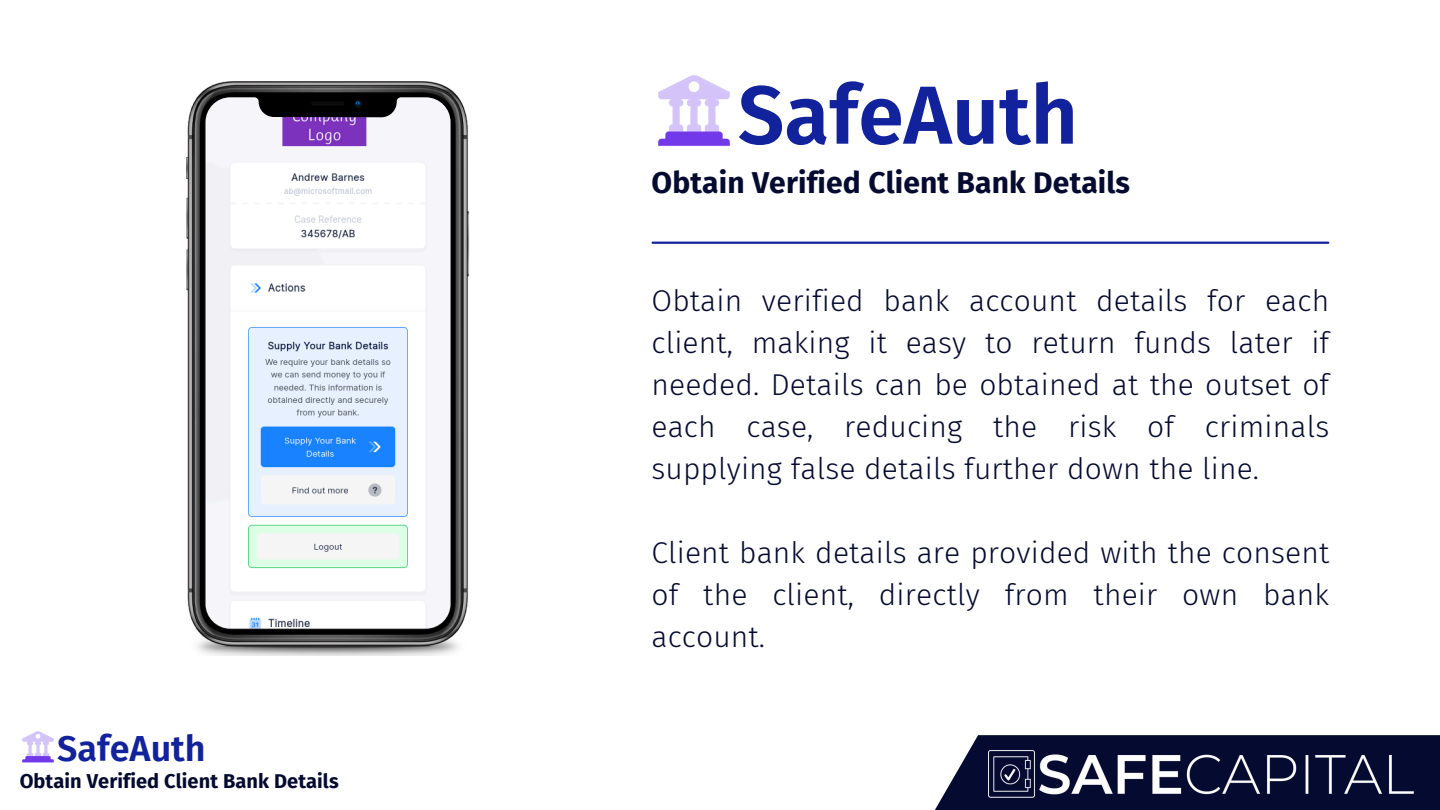
<style>
.page{position:relative;width:1440px;height:810px;background:#fff}
.page>*{position:absolute;margin:0;border:0;box-sizing:border-box;transform-origin:0 0}
.t1{font:600 82.4px "Fira Sans";color:#12229d}
.t2{font:600 35.9px "Fira Sans";color:#12229d}
.t3{font:300 30px/42px "Fira Sans";letter-spacing:.005em;color:#050a30;text-align:justify}
.t4{font:700 30px "Fira Sans";letter-spacing:.005em;color:#050a30}
.t5{font:700 20px "Fira Sans";letter-spacing:.005em;color:#050a30}
</style>
<div class="page">
<img style="left:186px;top:81px;width:283px;height:574px">
<img style="left:206px;top:97px;width:244px;height:532px">
<div style="left:935px;top:735px;width:505px;height:75px;background:#050a30"></div>
<img style="left:989px;top:750px;width:425px;height:48px">
<hr style="left:653px;top:242px;width:675px;height:2px;background:#12229d">
<img style="left:658px;top:75px;width:72px;height:71px">
<img style="left:22px;top:731px;width:32px;height:32px">
<h1 class="t2" style="left:57px;top:728px;width:150px">SafeAuth</h1>
<p class="t5" style="left:20px;top:770px;width:320px">Obtain Verified Client Bank Details</p>
<p class="t1" style="left:738px;top:67px;width:342px">SafeAuth</p>
<p class="t4" style="left:651px;top:165px;width:480px">Obtain Verified Client Bank Details</p>
<h3 class="t3" style="left:651px;top:280px;width:679px">Obtain verified bank account details for each client, making it easy to return funds later if needed. Details can be obtained at the outset of each case, reducing the risk of criminals supplying false details further down the line.</h3>
<p class="t3" style="left:651px;top:532px;width:679px">Client bank details are provided with the consent of the client, directly from their own bank account.</p>
</div>
